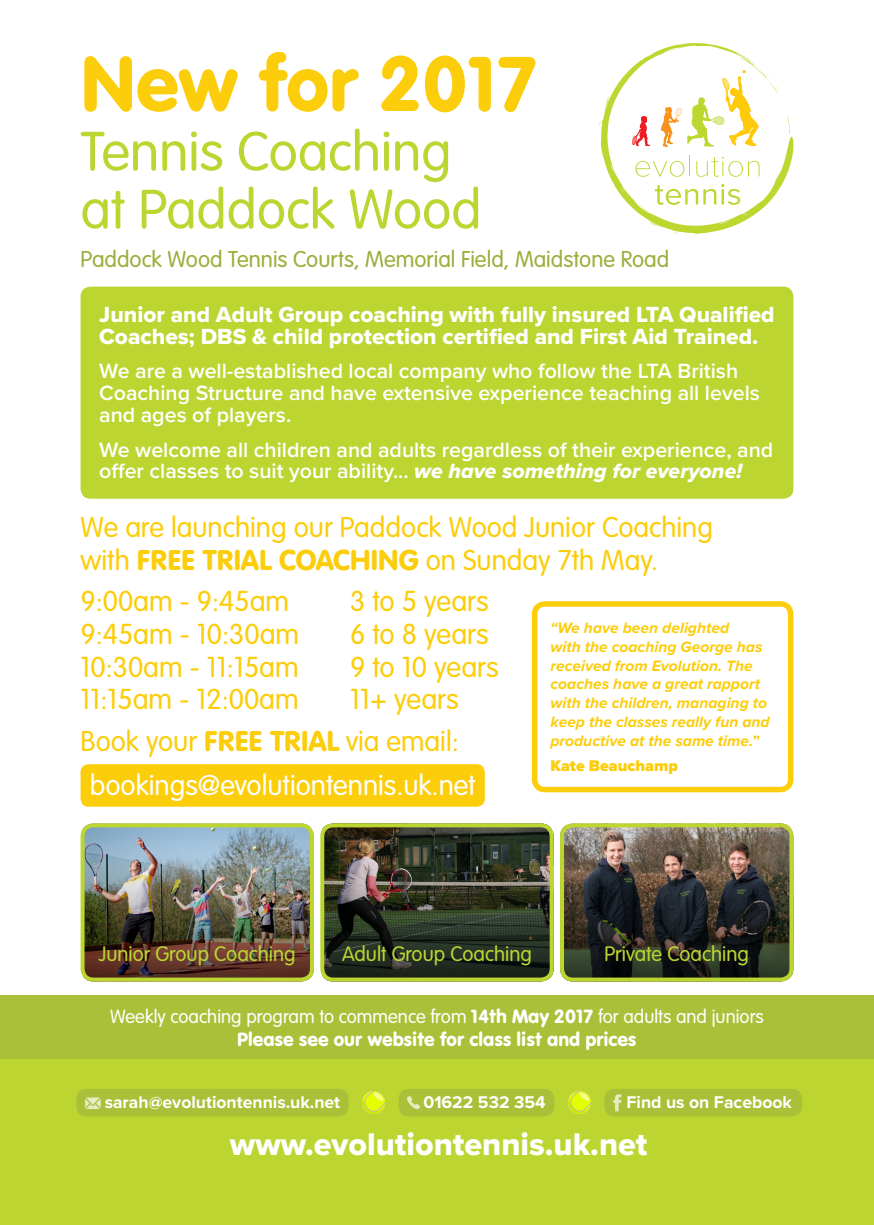
<style>
.page{position:relative;width:874px;height:1225px;background:#fff}
.page>*{position:absolute;margin:0;border:0;box-sizing:border-box;transform-origin:0 0}
.t1{font:81px "VAG Rundschrift D";color:#fccd0a}
.t2{font:300 58px "VAG Rundschrift D";color:#bcd531}
.t3{font:32.2px "Proxima Nova Extrabld";color:#fff}
.t4{font:300 30.2px "VAG Rundschrift D";color:#fccd0a}
.t5{font:300 30px "VAG Rundschrift D";color:#fccd0a}
.t6{font:300 30px "VAG Rundschrift D";color:#fff}
.t7{font:300 24px "VAG Rundschrift D";color:#98af3a}
.t8{font:22.6px/21.8px "Proxima Nova Extrabld";color:#fff}
.t9{font:300 22px "VAG Rundschrift D";color:#bcd531}
.t10{font:600 21.4px/21.8px "Proxima Nova";color:#fff}
.t11{font:300 20px "VAG Rundschrift D";color:#fff}
.t12{font:20px "VAG Rundschrift D";color:#fff}
.t13{font:700 17.6px "Proxima Nova";color:#fff}
.t14{font:900 16px "Proxima Nova";color:#fccd0a}
.t15{font:italic 700 15.6px/18.8px "Proxima Nova";color:#fccd0a}
.s1{font-family:"Proxima Nova Extrabld It";font-weight:400}
.s2{font-weight:400}
</style>
<div class="page">
<svg style="left:599px;top:43px;width:194px;height:191px"></svg>
<div style="left:0;top:995px;width:873px;height:64px;background:#aac038"></div>
<div style="left:0;top:1059px;width:873px;height:166px;background:#bcd531"></div>
<div style="left:76px;top:1089px;width:272px;height:27px;background:#aac038;border-radius:10px"></div>
<img style="left:85px;top:1097px;width:16px;height:13px">
<div style="left:398px;top:1089px;width:156px;height:27px;background:#aac038;border-radius:10px"></div>
<img style="left:407px;top:1096px;width:13px;height:14px">
<div style="left:604px;top:1089px;width:197px;height:27px;background:#aac038;border-radius:10px"></div>
<img style="left:613px;top:1094px;width:9px;height:17px">
<img style="left:362px;top:1091px;width:23px;height:22px">
<img style="left:568px;top:1091px;width:22px;height:22px">
<img style="left:85px;top:828px;width:229px;height:153px">
<div style="left:80px;top:823px;width:234px;height:158px;border:4px solid #bcd531;border-radius:11px"></div>
<img style="left:325px;top:824px;width:228px;height:157px">
<div style="left:320px;top:823px;width:233px;height:158px;border:4px solid #bcd531;border-radius:11px"></div>
<img style="left:564px;top:828px;width:229px;height:153px">
<div style="left:559px;top:823px;width:234px;height:158px;border:4px solid #bcd531;border-radius:11px"></div>
<div style="left:80px;top:764px;width:404px;height:42px;background:#fccd0a;border-radius:8px"></div>
<div style="left:531px;top:601px;width:262px;height:191px;border:5px solid #fccd0a;border-radius:10px"></div>
<div style="left:80px;top:287px;width:713px;height:212px;background:#bcd531;border-radius:10px"></div>
<p class="t1" style="left:80px;top:36px;width:458px">New for 2017</p>
<p class="t2" style="left:80px;top:120px;width:372px">Tennis Coaching</p>
<p class="t2" style="left:80px;top:178px;width:402px">at Paddock Wood</p>
<p class="t7" style="left:80px;top:246px;width:590px">Paddock Wood Tennis Courts, Memorial Field, Maidstone Road</p>
<p class="t8" style="left:99px;top:304px;width:676px">Junior and Adult Group coaching with fully insured LTA Qualified<br>Coaches; DBS &amp; child protection certified and First Aid Trained.</p>
<p class="t10" style="left:99px;top:361px;width:662px">We are a well-established local company who follow the LTA British<br>Coaching Structure and have extensive experience teaching all levels and ages of players.</p>
<p class="t10" style="left:99px;top:439px;width:675px">We welcome all children and adults regardless of their experience, and offer classes to suit your ability... <span class="s1">we have something for everyone!</span></p>
<p class="t5" style="left:80px;top:511px;width:633px">We are launching our Paddock Wood Junior Coaching</p>
<p class="t5" style="left:80px;top:544px;width:579px">with <span class="s2">FREE TRIAL COACHING</span> on Sunday 7th May.</p>
<p class="t4" style="left:80px;top:585px;width:210px">9:00am - 9:45am</p>
<p class="t4" style="left:80px;top:617px;width:220px">9:45am - 10:30am</p>
<p class="t4" style="left:80px;top:650px;width:219px">10:30am - 11:15am</p>
<p class="t4" style="left:80px;top:683px;width:219px">11:15am - 12:00am</p>
<p class="t4" style="left:350px;top:585px;width:140px">3 to 5 years</p>
<p class="t4" style="left:350px;top:617px;width:140px">6 to 8 years</p>
<p class="t4" style="left:350px;top:650px;width:150px">9 to 10 years</p>
<p class="t4" style="left:350px;top:683px;width:110px">11+ years</p>
<p class="t5" style="left:80px;top:724px;width:379px">Book your <span class="s2">FREE TRIAL</span> via email:</p>
<p class="t6" style="left:90px;top:769px;width:387px">bookings@evolutiontennis.uk.net</p>
<p class="t15" style="left:550px;top:619px;width:221px">“We have been delighted<br>with the coaching George has received from Evolution. The coaches have a great rapport with the children, managing to keep the classes really fun and productive at the same time.”</p>
<p class="t14" style="left:550px;top:756px;width:129px">Kate Beauchamp</p>
<p class="t9" style="left:99px;top:942px;width:198px">Junior Group Coaching</p>
<p class="t9" style="left:342px;top:942px;width:191px">Adult Group Coaching</p>
<p class="t9" style="left:604px;top:942px;width:146px">Private Coaching</p>
<p class="t11" style="left:110px;top:1006px;width:655px">Weekly coaching program to commence from <span class="s2">14th May 2017</span> for adults and juniors</p>
<p class="t12" style="left:237px;top:1027px;width:400px">Please see our website for class list and prices</p>
<p class="t13" style="left:105px;top:1091px;width:237px">sarah@evolutiontennis.uk.net</p>
<p class="t13" style="left:423px;top:1091px;width:124px">01622 532 354</p>
<p class="t13" style="left:626px;top:1091px;width:167px">Find us on Facebook</p>
<p class="t3" style="left:230px;top:1124px;width:419px">www.evolutiontennis.uk.net</p>
</div>
